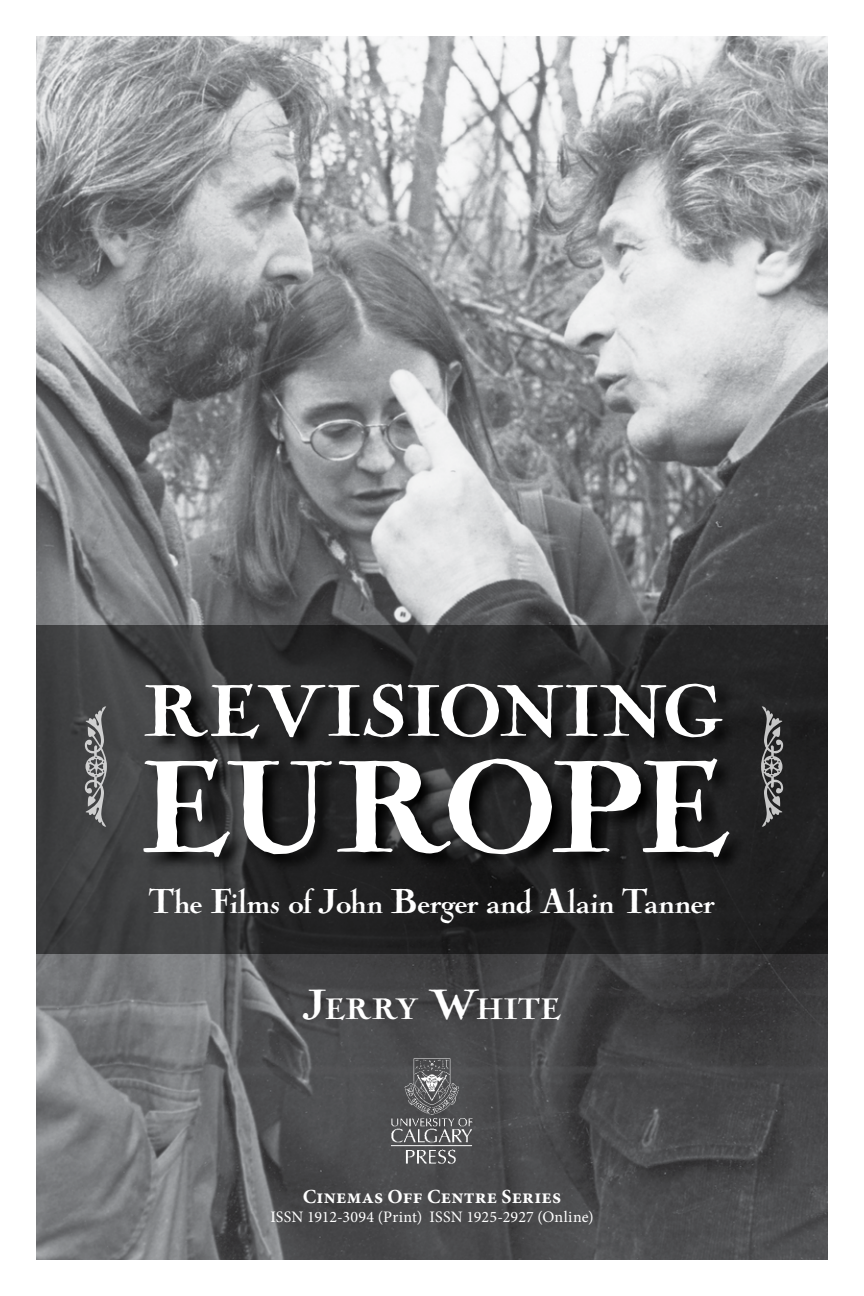
<style>
.page{position:relative;width:864px;height:1296px;background:#fff}
.page>*{position:absolute;margin:0;border:0;box-sizing:border-box;transform-origin:0 0}
.t1{font:136px "Nicolas Coc Ant D Blac";color:#fff}
.t2{font:94.4px "Woodtype Ornaments Std";color:#fff}
.t3{font:76px "Nicolas Coc Ant D Blac";letter-spacing:.005em;color:#fff}
.t4{font:36px "Nicolas Coc Ant D Blac";letter-spacing:-.01em;color:#fff}
.t5{font:30.8px "Nicolas Coc Ant D Blac";letter-spacing:.01em;color:#fff}
.t6{font:700 20px "Minion Pro";letter-spacing:.01em;color:#fff}
.t7{font:16px "Minion Pro";letter-spacing:.015em;color:#fff}
.s1{font-size:44px}
</style>
<div class="page">
<img style="left:36px;top:36px;width:792px;height:1224px">
<svg style="left:36px;top:625px;width:792px;height:328px;background:#2c2d2e"></svg>
<svg style="left:142px;top:682px;width:606px;height:194px;background:#202021"></svg>
<img style="left:390px;top:1057px;width:84px;height:109px">
<h3 class="t3" style="left:143px;top:670px;width:579px">Revisioning</h3>
<h1 class="t1" style="left:136px;top:733px;width:593px">Europe</h1>
<h3 class="t4" style="left:149px;top:882px;width:567px">The Films of John Berger and Alain Tanner</h3>
<h2 class="t2" style="left:36px;top:827px;width:122px;rotate:-90deg">•</h2>
<h2 class="t2" style="left:832px;top:706px;width:122px;rotate:90deg">•</h2>
<h3 class="t5" style="left:303px;top:992px;width:259px"><span class="s1">J</span>ERRY <span class="s1">W</span>HITE</h3>
<p class="t6" style="left:303px;top:1182px;width:260px">Cinemas Off Centre Series</p>
<p class="t7" style="left:270px;top:1206px;width:325px">ISSN 1912-3094 (Print) ISSN 1925-2927 (Online)</p>
</div>
